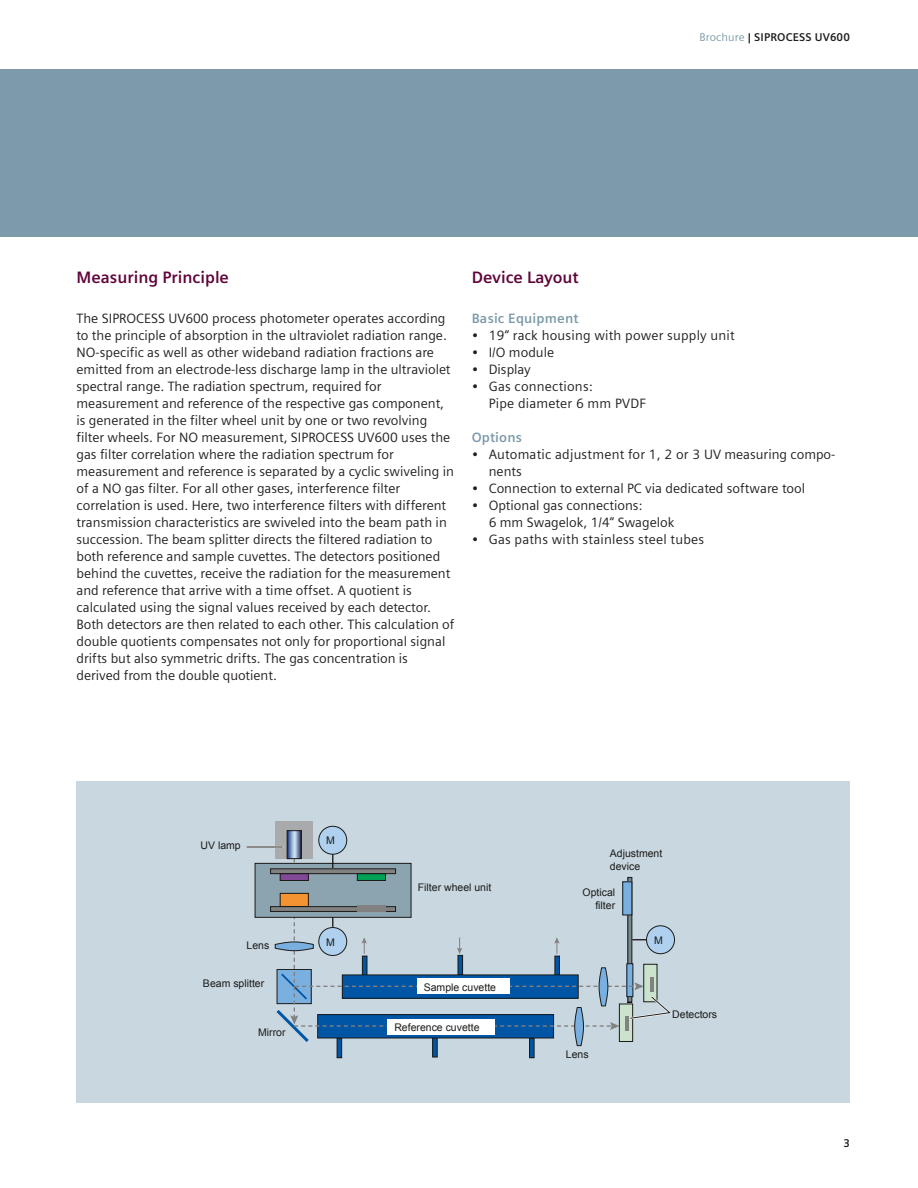
<style>
.page{position:relative;width:918px;height:1188px;background:#fff}
.page>*{position:absolute;margin:0;border:0;box-sizing:border-box;transform-origin:0 0}
.t1{font:700 16.5px "Siemens Sans";color:#60053a}
.t2{font:13.5px/17px "Siemens Sans";color:#231f20}
.t3{font:700 13.5px "Siemens Sans";letter-spacing:.015em;color:#7c9aa9}
.t4{font:700 11.25px "Siemens Sans";letter-spacing:.015em;color:#231f20}
.t5{font:10.5px/12.6px "Arial";color:#1b1b19;text-align:right}
.s1{font-weight:400;color:#7c9aa9}
</style>
<div class="page">
<div style="left:0;top:69px;width:918px;height:168px;background:#7c9aa9"></div>
<div style="left:77px;top:782px;width:773px;height:321px;background:#c9d7e0"></div>
<div style="left:337px;top:1038px;width:5px;height:20px;background:#0055a4"></div>
<div style="left:337px;top:1038px;width:5px;height:20px;border:1px solid #1b1b19"></div>
<hr style="left:530px;top:1038px;width:4px;height:20px;background:#0055a4">
<div style="left:529px;top:1038px;width:6px;height:20px;border:1px solid #1b1b19"></div>
<hr style="left:433px;top:1038px;width:4px;height:19px;background:#0055a4">
<div style="left:432px;top:1037px;width:6px;height:20px;border:1px solid #1b1b19"></div>
<div style="left:276px;top:821px;width:37px;height:38px;background:#a9aaac"></div>
<div style="left:255px;top:863px;width:156px;height:54px;background:#8ca3b0"></div>
<div style="left:255px;top:863px;width:157px;height:55px;border:1px solid #1b1b19"></div>
<svg style="left:289px;top:832px;width:11px;height:22px"></svg>
<div style="left:287px;top:830px;width:15px;height:29px;border:1px solid #1b1b19"></div>
<div style="left:271px;top:869px;width:125px;height:5px;background:#828181"></div>
<div style="left:270px;top:868px;width:126px;height:6px;border:1px solid #1b1b19"></div>
<hr style="left:271px;top:907px;width:125px;height:4px;background:#828181">
<div style="left:270px;top:906px;width:126px;height:6px;border:1px solid #1b1b19"></div>
<div style="left:319px;top:826px;width:28px;height:28px;background:#afd0ef;border-radius:50%"></div>
<div style="left:318px;top:826px;width:29px;height:29px;border:1px solid #1b1b19;border-radius:50%"></div>
<hr style="left:247px;top:846px;width:36px;height:2px;background:#fff">
<hr style="left:247px;top:847px;width:36px;height:1px;background:#1b1b19">
<svg style="left:273px;top:854px;width:402px;height:192px"></svg>
<p class="t4" style="left:699px;top:31px;width:152px"><span class="s1">Brochure</span> | SIPROCESS UV600</p>
<p class="t1" style="left:77px;top:268px;width:154px">Measuring Principle</p>
<p class="t2" style="left:77px;top:310px;width:379px">The SIPROCESS UV600 process photometer operates according to the principle of absorption in the ultraviolet radiation range.<br>NO-specific as well as other wideband radiation fractions are emitted from an electrode-less discharge lamp in the ultraviolet spectral range. The radiation spectrum, required for measurement and reference of the respective gas component, is generated in the filter wheel unit by one or two revolving filter wheels. For NO measurement, SIPROCESS UV600 uses the gas filter correlation where the radiation spectrum for measurement and reference is separated by a cyclic swiveling in of a NO gas filter. For all other gases, interference filter correlation is used. Here, two interference filters with different transmission characteristics are swiveled into the beam path in succession. The beam splitter directs the filtered radiation to both reference and sample cuvettes. The detectors positioned behind the cuvettes, receive the radiation for the measurement and reference that arrive with a time offset. A quotient is calculated using the signal values received by each detector.<br>Both detectors are then related to each other. This calculation of double quotients compensates not only for proportional signal drifts but also symmetric drifts. The gas concentration is derived from the double quotient.</p>
<p class="t1" style="left:472px;top:268px;width:108px">Device Layout</p>
<p class="t3" style="left:472px;top:311px;width:108px">Basic Equipment</p>
<p class="t2" style="left:472px;top:327px;width:265px">• 19“ rack housing with power supply unit</p>
<p class="t2" style="left:472px;top:344px;width:84px">• I/O module</p>
<p class="t2" style="left:472px;top:361px;width:61px">• Display</p>
<p class="t2" style="left:489px;top:378px;width:159px;text-indent:-17px">• Gas connections:<br>Pipe diameter 6 mm PVDF</p>
<p class="t3" style="left:472px;top:430px;width:52px">Options</p>
<p class="t2" style="left:489px;top:446px;width:348px;text-indent:-17px">• Automatic adjustment for 1, 2 or 3 UV measuring compo&shy;nents</p>
<p class="t2" style="left:472px;top:480px;width:335px">• Connection to external PC via dedicated software tool</p>
<p class="t2" style="left:489px;top:497px;width:187px;text-indent:-17px">• Optional gas connections:<br>6 mm Swagelok, 1/4“ Swagelok</p>
<p class="t2" style="left:472px;top:531px;width:234px">• Gas paths with stainless steel tubes</p>
<p class="t5" style="left:201px;top:839px;width:42px">UV lamp</p>
<p class="t5" style="left:326px;top:835px;width:10px">M</p>
<p class="t5" style="left:610px;top:847px;width:54px;text-align:left">Adjustment device</p>
<p class="t5" style="left:247px;top:939px;width:24px">Lens</p>
<p class="t5" style="left:203px;top:977px;width:63px">Beam splitter</p>
<p class="t5" style="left:258px;top:1026px;width:29px">Mirror</p>
<p class="t5" style="left:418px;top:881px;width:75px">Filter wheel unit</p>
<p class="t5" style="left:583px;top:886px;width:34px">Optical filter</p>
<p class="t5" style="left:326px;top:936px;width:10px">M</p>
<p class="t5" style="left:654px;top:934px;width:10px">M</p>
<p class="t5" style="left:424px;top:981px;width:74px">Sample cuvette</p>
<p class="t5" style="left:394px;top:1021px;width:87px">Reference cuvette</p>
<p class="t5" style="left:566px;top:1048px;width:24px">Lens</p>
<p class="t5" style="left:672px;top:1008px;width:46px">Detectors</p>
<p class="t4" style="left:844px;top:1137px;width:8px">3</p>
</div>
